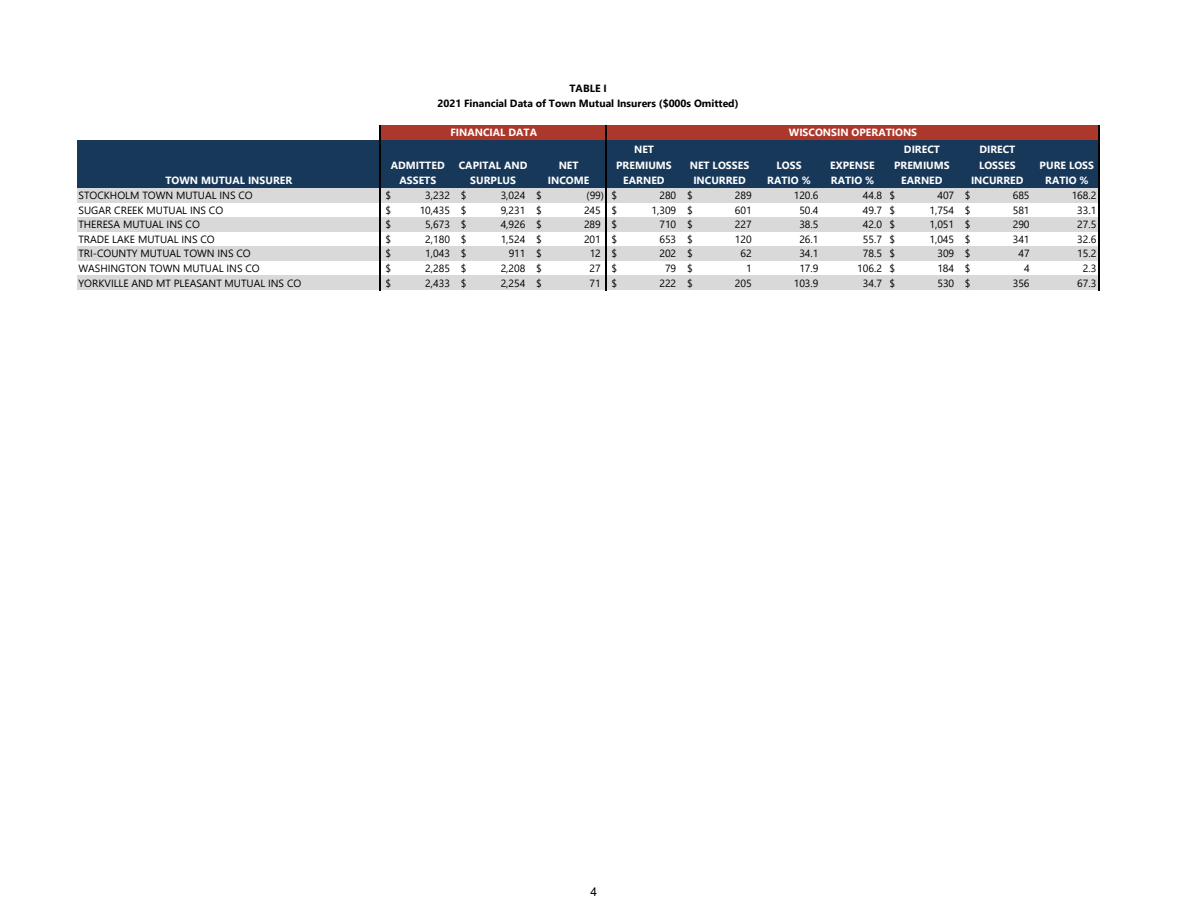
<style>
.page{position:relative;width:1188px;height:918px;background:#fff}
.page>*{position:absolute;margin:0;border:0;box-sizing:border-box;transform-origin:0 0}
.t1{font:12px "Arial";color:#000}
.t2{font:10.5px "Segoe UI";letter-spacing:-.005em;color:#000}
.t3{font:700 10.5px/15.6px "Segoe UI";color:#fff;text-align:center}
.t4{font:700 10.5px "Segoe UI";color:#000}
</style>
<div class="page">
<div style="left:380px;top:125px;width:719px;height:15px;background:#ac382b"></div>
<div style="left:77px;top:140px;width:1022px;height:48px;background:#183859"></div>
<hr style="left:379px;top:125px;width:2px;height:63px;background:#000">
<hr style="left:605px;top:125px;width:2px;height:63px;background:#000">
<hr style="left:1098px;top:125px;width:2px;height:63px;background:#000">
<div style="left:77px;top:189px;width:1022px;height:14px;background:#d9d9d9"></div>
<div style="left:77px;top:217px;width:1022px;height:15px;background:#d9d9d9"></div>
<div style="left:77px;top:246px;width:1022px;height:15px;background:#d9d9d9"></div>
<div style="left:77px;top:276px;width:1022px;height:14px;background:#d9d9d9"></div>
<hr style="left:379px;top:188px;width:2px;height:102px;background:#000">
<hr style="left:605px;top:188px;width:2px;height:102px;background:#000">
<hr style="left:1098px;top:188px;width:2px;height:102px;background:#000">
<p class="t4" style="left:570px;top:79px;width:39px">TABLE I</p>
<p class="t4" style="left:438px;top:93px;width:303px">2021 Financial Data of Town Mutual Insurers ($000s Omitted)</p>
<p class="t3" style="left:165px;top:172px;width:128px">TOWN MUTUAL INSURER</p>
<p class="t3" style="left:451px;top:124px;width:88px">FINANCIAL DATA</p>
<p class="t3" style="left:789px;top:124px;width:130px">WISCONSIN OPERATIONS</p>
<p class="t3" style="left:391px;top:156px;width:55px">ADMITTED<br>ASSETS</p>
<p class="t3" style="left:459px;top:156px;width:70px">CAPITAL AND<br>SURPLUS</p>
<p class="t3" style="left:548px;top:156px;width:43px">NET<br>INCOME</p>
<p class="t3" style="left:616px;top:141px;width:57px">NET<br>PREMIUMS<br>EARNED</p>
<p class="t3" style="left:690px;top:156px;width:61px">NET LOSSES<br>INCURRED</p>
<p class="t3" style="left:767px;top:156px;width:45px">LOSS<br>RATIO %</p>
<p class="t3" style="left:830px;top:156px;width:46px;text-align:left">EXPENSE<br>RATIO %</p>
<p class="t3" style="left:894px;top:141px;width:57px">DIRECT<br>PREMIUMS<br>EARNED</p>
<p class="t3" style="left:971px;top:141px;width:54px">DIRECT<br>LOSSES<br>INCURRED</p>
<p class="t3" style="left:1040px;top:156px;width:56px">PURE LOSS<br>RATIO %</p>
<p class="t2" style="left:78px;top:185px;width:176px">STOCKHOLM TOWN MUTUAL INS CO</p>
<p class="t2" style="left:385px;top:185px;width:7px">$</p>
<p class="t2" style="left:425px;top:185px;width:26px">3,232</p>
<p class="t2" style="left:461px;top:185px;width:7px">$</p>
<p class="t2" style="left:501px;top:185px;width:26px">3,024</p>
<p class="t2" style="left:536px;top:185px;width:7px">$</p>
<p class="t2" style="left:586px;top:185px;width:19px">(99)</p>
<p class="t2" style="left:612px;top:185px;width:7px">$</p>
<p class="t2" style="left:660px;top:185px;width:18px">280</p>
<p class="t2" style="left:687px;top:185px;width:7px">$</p>
<p class="t2" style="left:735px;top:185px;width:18px">289</p>
<p class="t2" style="left:794px;top:185px;width:26px">120.6</p>
<p class="t2" style="left:863px;top:185px;width:21px">44.8</p>
<p class="t2" style="left:890px;top:185px;width:7px">$</p>
<p class="t2" style="left:937px;top:185px;width:18px">407</p>
<p class="t2" style="left:965px;top:185px;width:7px">$</p>
<p class="t2" style="left:1013px;top:185px;width:18px">685</p>
<p class="t2" style="left:1072px;top:185px;width:26px">168.2</p>
<p class="t2" style="left:78px;top:200px;width:146px">SUGAR CREEK MUTUAL INS CO</p>
<p class="t2" style="left:385px;top:200px;width:7px">$</p>
<p class="t2" style="left:420px;top:200px;width:32px">10,435</p>
<p class="t2" style="left:461px;top:200px;width:7px">$</p>
<p class="t2" style="left:501px;top:200px;width:26px">9,231</p>
<p class="t2" style="left:536px;top:200px;width:7px">$</p>
<p class="t2" style="left:584px;top:200px;width:18px">245</p>
<p class="t2" style="left:612px;top:200px;width:7px">$</p>
<p class="t2" style="left:652px;top:200px;width:26px">1,309</p>
<p class="t2" style="left:687px;top:200px;width:7px">$</p>
<p class="t2" style="left:735px;top:200px;width:18px">601</p>
<p class="t2" style="left:799px;top:200px;width:21px">50.4</p>
<p class="t2" style="left:863px;top:200px;width:21px">49.7</p>
<p class="t2" style="left:890px;top:200px;width:7px">$</p>
<p class="t2" style="left:929px;top:200px;width:26px">1,754</p>
<p class="t2" style="left:965px;top:200px;width:7px">$</p>
<p class="t2" style="left:1013px;top:200px;width:18px">581</p>
<p class="t2" style="left:1077px;top:200px;width:21px">33.1</p>
<p class="t2" style="left:78px;top:215px;width:123px">THERESA MUTUAL INS CO</p>
<p class="t2" style="left:385px;top:215px;width:7px">$</p>
<p class="t2" style="left:425px;top:215px;width:26px">5,673</p>
<p class="t2" style="left:461px;top:215px;width:7px">$</p>
<p class="t2" style="left:501px;top:215px;width:26px">4,926</p>
<p class="t2" style="left:536px;top:215px;width:7px">$</p>
<p class="t2" style="left:584px;top:215px;width:18px">289</p>
<p class="t2" style="left:612px;top:215px;width:7px">$</p>
<p class="t2" style="left:660px;top:215px;width:18px">710</p>
<p class="t2" style="left:687px;top:215px;width:7px">$</p>
<p class="t2" style="left:735px;top:215px;width:18px">227</p>
<p class="t2" style="left:799px;top:215px;width:21px">38.5</p>
<p class="t2" style="left:863px;top:215px;width:21px">42.0</p>
<p class="t2" style="left:890px;top:215px;width:7px">$</p>
<p class="t2" style="left:929px;top:215px;width:26px">1,051</p>
<p class="t2" style="left:965px;top:215px;width:7px">$</p>
<p class="t2" style="left:1013px;top:215px;width:18px">290</p>
<p class="t2" style="left:1077px;top:215px;width:21px">27.5</p>
<p class="t2" style="left:78px;top:229px;width:138px">TRADE LAKE MUTUAL INS CO</p>
<p class="t2" style="left:385px;top:229px;width:7px">$</p>
<p class="t2" style="left:425px;top:229px;width:26px">2,180</p>
<p class="t2" style="left:461px;top:229px;width:7px">$</p>
<p class="t2" style="left:501px;top:229px;width:26px">1,524</p>
<p class="t2" style="left:536px;top:229px;width:7px">$</p>
<p class="t2" style="left:584px;top:229px;width:18px">201</p>
<p class="t2" style="left:612px;top:229px;width:7px">$</p>
<p class="t2" style="left:660px;top:229px;width:18px">653</p>
<p class="t2" style="left:687px;top:229px;width:7px">$</p>
<p class="t2" style="left:735px;top:229px;width:18px">120</p>
<p class="t2" style="left:799px;top:229px;width:21px">26.1</p>
<p class="t2" style="left:863px;top:229px;width:21px">55.7</p>
<p class="t2" style="left:890px;top:229px;width:7px">$</p>
<p class="t2" style="left:929px;top:229px;width:26px">1,045</p>
<p class="t2" style="left:965px;top:229px;width:7px">$</p>
<p class="t2" style="left:1013px;top:229px;width:18px">341</p>
<p class="t2" style="left:1077px;top:229px;width:21px">32.6</p>
<p class="t2" style="left:78px;top:244px;width:174px">TRI-COUNTY MUTUAL TOWN INS CO</p>
<p class="t2" style="left:385px;top:244px;width:7px">$</p>
<p class="t2" style="left:425px;top:244px;width:26px">1,043</p>
<p class="t2" style="left:461px;top:244px;width:7px">$</p>
<p class="t2" style="left:509px;top:244px;width:18px">911</p>
<p class="t2" style="left:536px;top:244px;width:7px">$</p>
<p class="t2" style="left:590px;top:244px;width:13px">12</p>
<p class="t2" style="left:612px;top:244px;width:7px">$</p>
<p class="t2" style="left:660px;top:244px;width:18px">202</p>
<p class="t2" style="left:687px;top:244px;width:7px">$</p>
<p class="t2" style="left:741px;top:244px;width:13px">62</p>
<p class="t2" style="left:799px;top:244px;width:21px">34.1</p>
<p class="t2" style="left:863px;top:244px;width:21px">78.5</p>
<p class="t2" style="left:890px;top:244px;width:7px">$</p>
<p class="t2" style="left:937px;top:244px;width:18px">309</p>
<p class="t2" style="left:965px;top:244px;width:7px">$</p>
<p class="t2" style="left:1018px;top:244px;width:13px">47</p>
<p class="t2" style="left:1077px;top:244px;width:21px">15.2</p>
<p class="t2" style="left:78px;top:258px;width:183px">WASHINGTON TOWN MUTUAL INS CO</p>
<p class="t2" style="left:385px;top:258px;width:7px">$</p>
<p class="t2" style="left:425px;top:258px;width:26px">2,285</p>
<p class="t2" style="left:461px;top:258px;width:7px">$</p>
<p class="t2" style="left:501px;top:258px;width:26px">2,208</p>
<p class="t2" style="left:536px;top:258px;width:7px">$</p>
<p class="t2" style="left:590px;top:258px;width:13px">27</p>
<p class="t2" style="left:612px;top:258px;width:7px">$</p>
<p class="t2" style="left:665px;top:258px;width:13px">79</p>
<p class="t2" style="left:687px;top:258px;width:7px">$</p>
<p class="t2" style="left:746px;top:258px;width:7px">1</p>
<p class="t2" style="left:799px;top:258px;width:21px">17.9</p>
<p class="t2" style="left:857px;top:258px;width:26px">106.2</p>
<p class="t2" style="left:890px;top:258px;width:7px">$</p>
<p class="t2" style="left:937px;top:258px;width:18px">184</p>
<p class="t2" style="left:965px;top:258px;width:7px">$</p>
<p class="t2" style="left:1024px;top:258px;width:7px">4</p>
<p class="t2" style="left:1083px;top:258px;width:15px">2.3</p>
<p class="t2" style="left:78px;top:273px;width:224px">YORKVILLE AND MT PLEASANT MUTUAL INS CO</p>
<p class="t2" style="left:385px;top:273px;width:7px">$</p>
<p class="t2" style="left:425px;top:273px;width:26px">2,433</p>
<p class="t2" style="left:461px;top:273px;width:7px">$</p>
<p class="t2" style="left:501px;top:273px;width:26px">2,254</p>
<p class="t2" style="left:536px;top:273px;width:7px">$</p>
<p class="t2" style="left:590px;top:273px;width:13px">71</p>
<p class="t2" style="left:612px;top:273px;width:7px">$</p>
<p class="t2" style="left:660px;top:273px;width:18px">222</p>
<p class="t2" style="left:687px;top:273px;width:7px">$</p>
<p class="t2" style="left:735px;top:273px;width:18px">205</p>
<p class="t2" style="left:794px;top:273px;width:26px">103.9</p>
<p class="t2" style="left:863px;top:273px;width:21px">34.7</p>
<p class="t2" style="left:890px;top:273px;width:7px">$</p>
<p class="t2" style="left:937px;top:273px;width:18px">530</p>
<p class="t2" style="left:965px;top:273px;width:7px">$</p>
<p class="t2" style="left:1013px;top:273px;width:18px">356</p>
<p class="t2" style="left:1077px;top:273px;width:21px">67.3</p>
<p class="t1" style="left:591px;top:884px;width:8px">4</p>
</div>
